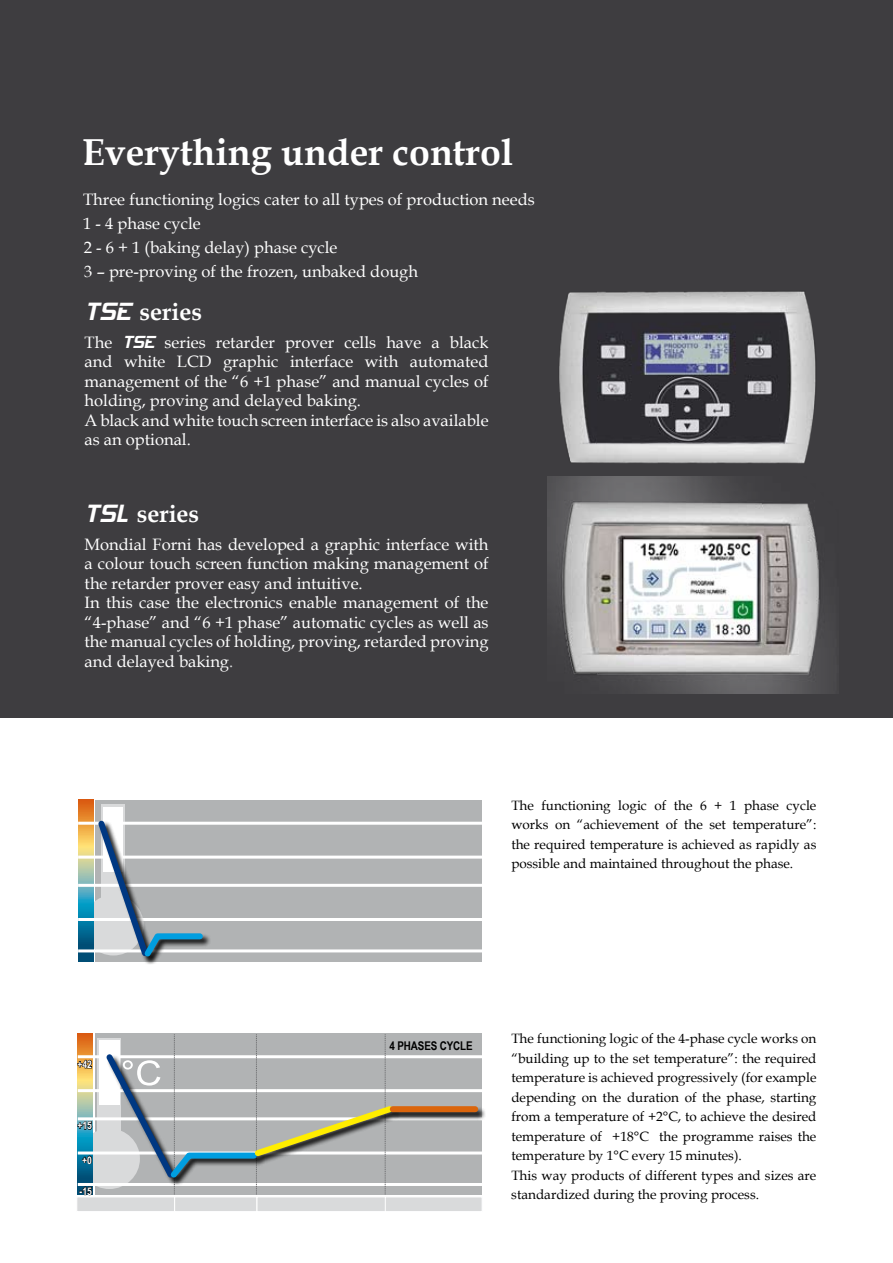
<style>
.page{position:relative;width:893px;height:1263px;background:#fff}
.page>*{position:absolute;margin:0;border:0;box-sizing:border-box;transform-origin:0 0}
.t1{font:700 37.5px "Book Antiqua";color:#fff}
.t2{font:700 24px "Book Antiqua";color:#fff}
.t3{font:16.5px/19.5px "Book Antiqua";color:#fff}
.t4{font:13.5px/19.5px "Book Antiqua";color:#000;text-align:justify}
.t5{font:700 12px "Arial Narrow";letter-spacing:-.01em;color:#000}
.t6{font:700 10.5px "Arial Narrow";color:#fff}
.s1{font-family:"Hemi Head 426";font-weight:400;font-size:30px}
.s2{font-family:"Hemi Head 426";font-size:21px}
.s3{color:#d9dadb}
</style>
<div class="page">
<div style="left:0;top:0;width:893px;height:718px;background:#3e3d40"></div>
<img style="left:545px;top:271px;width:293px;height:211px">
<img style="left:547px;top:476px;width:291px;height:217px">
<div style="left:95px;top:1033px;width:386px;height:162px;background:#b1b3b4"></div>
<div style="left:98px;top:1038px;width:23px;height:104px;background:#d9dadb"></div>
<div style="left:99px;top:1040px;width:20px;height:65px;background:#fff"></div>
<div style="left:79px;top:1128px;width:61px;height:61px;background:#d9dadb;border-radius:50%"></div>
<svg style="left:78px;top:1033px;width:15px;height:162px;background:#859c82"></svg>
<svg style="left:77px;top:1059px;width:15px;height:10px"></svg>
<svg style="left:77px;top:1121px;width:16px;height:9px"></svg>
<svg style="left:82px;top:1155px;width:10px;height:9px"></svg>
<svg style="left:79px;top:1186px;width:14px;height:9px"></svg>
<div style="left:76px;top:1196px;width:99px;height:16px;background:#d9dadb;border:1px solid #fff"></div>
<div style="left:174px;top:1196px;width:83px;height:16px;background:#d9dadb;border:1px solid #fff"></div>
<div style="left:257px;top:1196px;width:131px;height:16px;background:#d9dadb;border:1px solid #fff"></div>
<div style="left:385px;top:1196px;width:97px;height:16px;background:#d9dadb;border:1px solid #fff"></div>
<hr style="left:78px;top:1055px;width:406px;height:3px;background:#fff">
<hr style="left:78px;top:1183px;width:406px;height:3px;background:#fff">
<hr style="left:78px;top:1117px;width:406px;height:3px;background:#fff">
<hr style="left:78px;top:1089px;width:406px;height:3px;background:#fff">
<hr style="left:78px;top:1151px;width:406px;height:3px;background:#fff">
<div style="left:254px;top:1106px;width:147px;height:58px;background:#000;opacity:.9"></div>
<svg style="left:101px;top:1034px;width:296px;height:160px"></svg>
<div style="left:389px;top:1106px;width:97px;height:15px;background:#000;opacity:.9"></div>
<div style="left:393px;top:1106px;width:82px;height:6px;background:#db650c"></div>
<div style="left:95px;top:800px;width:387px;height:161px;background:#b1b3b4"></div>
<div style="left:102px;top:805px;width:23px;height:104px;background:#d9dadb"></div>
<div style="left:103px;top:807px;width:20px;height:65px;background:#fff"></div>
<svg style="left:78px;top:800px;width:15px;height:161px;background:#7b9884"></svg>
<hr style="left:78px;top:822px;width:406px;height:3px;background:#fff">
<hr style="left:78px;top:949px;width:406px;height:3px;background:#fff">
<hr style="left:78px;top:884px;width:406px;height:3px;background:#fff">
<hr style="left:78px;top:856px;width:406px;height:3px;background:#fff">
<hr style="left:78px;top:918px;width:406px;height:3px;background:#fff">
<div style="left:144px;top:933px;width:67px;height:32px;background:#000;opacity:.9"></div>
<svg style="left:94px;top:816px;width:112px;height:146px"></svg>
<h1 class="t1" style="left:82px;top:127px;width:433px">Everything under control</h1>
<p class="t3" style="left:83px;top:188px;width:453px;line-height:23.7px">Three functioning logics cater to all types of production needs 1 - 4 phase cycle<br>2 - 6 + 1 (baking delay) phase cycle<br>3 – pre-proving of the frozen, unbaked dough</p>
<h2 class="t2" style="left:85px;top:295px;width:119px"><span class="s1">TSE</span> series</h2>
<p class="t3" style="left:85px;top:332px;width:405px">The <span class="s2">TSE</span> series retarder prover cells have a black and white LCD graphic interface with automated management of the “6 +1 phase” and manual cycles of holding, proving and delayed baking.<br>A black and white touch screen interface is also available as an optional.</p>
<h2 class="t2" style="left:85px;top:497px;width:116px"><span class="s1">TSL</span> series</h2>
<p class="t3" style="left:85px;top:534px;width:405px">Mondial Forni has developed a graphic interface with a colour touch screen function making management of the retarder prover easy and intuitive.<br>In this case the electronics enable management of the “4-phase” and “6 +1 phase” automatic cycles as well as the manual cycles of holding, proving, retarded proving and delayed baking<span class="s3">.</span></p>
<p class="t4" style="left:511px;top:795px;width:307px">The functioning logic of the 6 + 1 phase cycle works on “achievement of the set temperature”: the required temperature is achieved as rapidly as possible and maintained throughout the phase.</p>
<p class="t6" style="left:77px;top:1056px;width:16px">+42</p>
<p class="t6" style="left:77px;top:1117px;width:16px">+15</p>
<p class="t6" style="left:82px;top:1152px;width:11px">+0</p>
<p class="t6" style="left:80px;top:1183px;width:14px">-15</p>
<p class="t5" style="left:389px;top:1037px;width:85px">4 PHASES CYCLE</p>
<p class="t4" style="left:511px;top:1028px;width:307px;text-align:left">The functioning logic of the 4-phase cycle works on “building up to the set temperature”: the required temperature is achieved progressively (for example depending on the duration of the phase, starting from a temperature of +2°C, to achieve the desired temperature of +18°C the programme raises the temperature by 1°C every 15 minutes).<br>This way products of different types and sizes are standardized during the proving process.</p>
</div>
